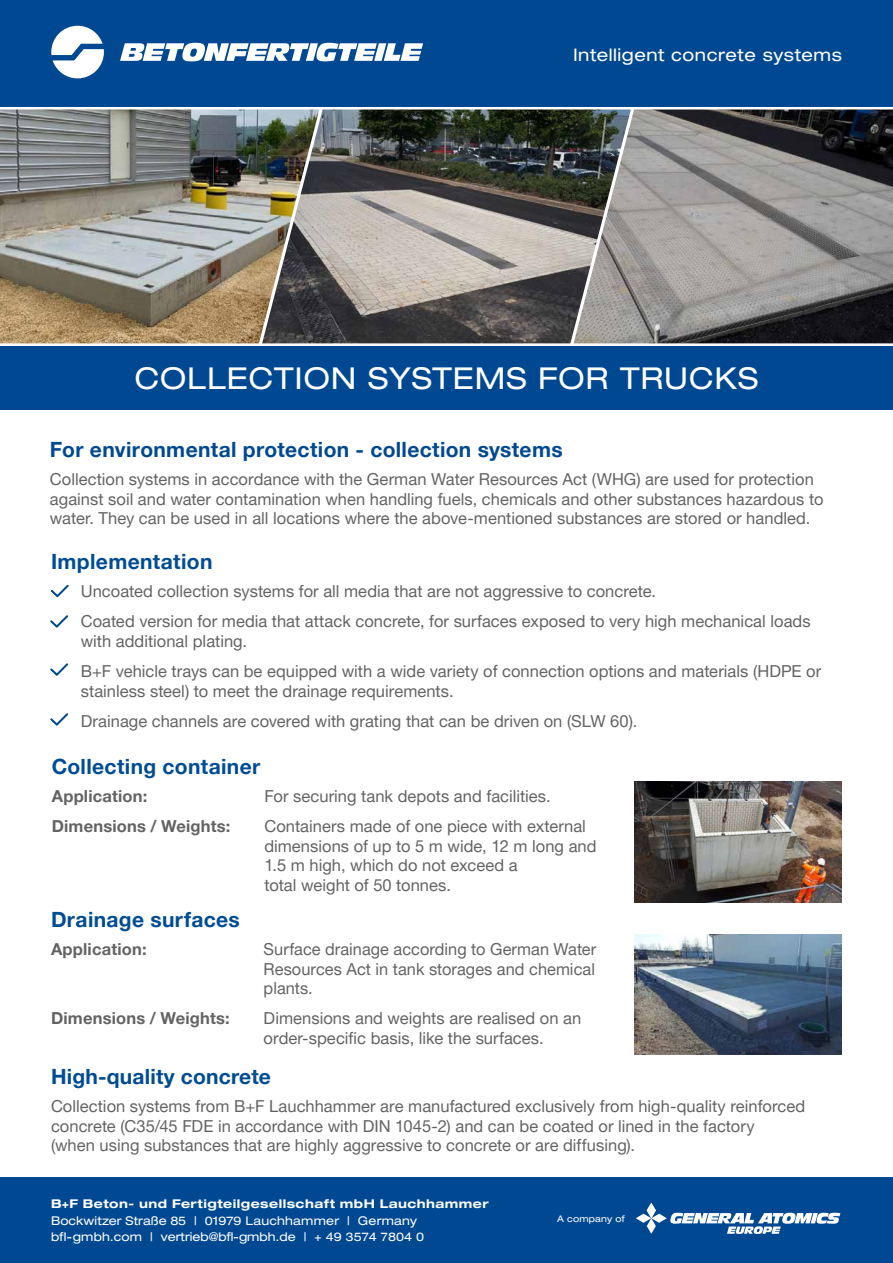
<style>
.page{position:relative;width:893px;height:1263px;background:#fff}
.page>*{position:absolute;margin:0;border:0;box-sizing:border-box;transform-origin:0 0}
.t1{font:expanded 30px "Helvetica Neue LT Pro";letter-spacing:.03em;color:#fff}
.t2{font:700 21px "Helvetica Neue LT Pro";letter-spacing:.015em;color:#004c94}
.t3{font:700 21px "Helvetica Neue LT Pro";letter-spacing:.015em;color:#004992}
.t4{font:expanded 17.25px "Helvetica Neue LT Pro";letter-spacing:.03em;color:#fff}
.t5{font:16.5px/19.5px "Helvetica Neue LT Pro";letter-spacing:.005em;color:#636363}
.t6{font:700 16.5px "Helvetica Neue LT Pro";letter-spacing:.01em;color:#636363}
.t7{font:expanded 12px/16.5px "Helvetica Neue LT Pro";color:#fff}
.t8{font:700 expanded 12px "Helvetica Neue LT Pro";letter-spacing:.04em;color:#fff}
.t9{font:expanded 9px "Helvetica Neue LT Pro";letter-spacing:.025em;color:#fff}
</style>
<div class="page">
<div style="left:0;top:0;width:893px;height:106px;background:#004992"></div>
<div style="left:0;top:1178px;width:893px;height:85px;background:#004992"></div>
<div style="left:0;top:347px;width:893px;height:63px;background:#004992"></div>
<svg style="left:120px;top:43px;width:303px;height:18px"></svg>
<svg style="left:51px;top:26px;width:53px;height:52px"></svg>
<svg style="left:636px;top:1203px;width:204px;height:31px"></svg>
<img style="left:631px;top:109px;width:262px;height:234px">
<img style="left:319px;top:109px;width:312px;height:234px">
<img style="left:0;top:109px;width:319px;height:234px">
<svg style="left:51px;top:585px;width:17px;height:12px"></svg>
<svg style="left:51px;top:615px;width:17px;height:12px"></svg>
<svg style="left:51px;top:663px;width:17px;height:12px"></svg>
<svg style="left:51px;top:713px;width:17px;height:12px"></svg>
<img style="left:634px;top:781px;width:208px;height:121px">
<img style="left:634px;top:934px;width:208px;height:120px">
<p class="t4" style="left:573px;top:44px;width:270px">Intelligent concrete systems</p>
<h1 class="t1" style="left:135px;top:359px;width:625px">COLLECTION SYSTEMS FOR TRUCKS</h1>
<p class="t3" style="left:50px;top:437px;width:514px">For environmental protection - collection systems</p>
<p class="t5" style="left:50px;top:469px;width:775px">Collection systems in accordance with the German Water Resources Act (WHG) are used for protection against soil and water contamination when handling fuels, chemicals and other substances hazardous to water. They can be used in all locations where the above-mentioned substances are stored or handled.</p>
<p class="t2" style="left:51px;top:549px;width:163px">Implementation</p>
<p class="t5" style="left:81px;top:576px;width:731px;line-height:30.2px">Uncoated collection systems for all media that are not aggressive to concrete.<br>Coated version for media that attack concrete, for surfaces exposed to very high mechanical loads</p>
<p class="t5" style="left:81px;top:625px;width:742px;line-height:30.2px">with additional plating.<br>B+F vehicle trays can be equipped with a wide variety of connection options and materials (HDPE or</p>
<p class="t5" style="left:81px;top:675px;width:558px;line-height:30.2px">stainless steel) to meet the drainage requirements.<br>Drainage channels are covered with grating that can be driven on (SLW 60).</p>
<p class="t2" style="left:52px;top:753px;width:210px">Collecting container</p>
<p class="t6" style="left:52px;top:786px;width:97px">Application:</p>
<p class="t5" style="left:264px;top:786px;width:288px">For securing tank depots and facilities.</p>
<p class="t6" style="left:52px;top:816px;width:180px">Dimensions / Weights:</p>
<p class="t5" style="left:264px;top:816px;width:334px">Containers made of one piece with external dimensions of up to 5 m wide, 12 m long and 1.5 m high, which do not exceed a<br>total weight of 50 tonnes.</p>
<p class="t2" style="left:51px;top:907px;width:190px">Drainage surfaces</p>
<p class="t6" style="left:51px;top:939px;width:97px">Application:</p>
<p class="t5" style="left:264px;top:939px;width:334px;text-align:justify">Surface drainage according to German Water Resources Act in tank storages and chemical plants.</p>
<p class="t6" style="left:51px;top:1008px;width:180px">Dimensions / Weights:</p>
<p class="t5" style="left:264px;top:1008px;width:319px">Dimensions and weights are realised on an order-specific basis, like the surfaces.</p>
<p class="t2" style="left:51px;top:1064px;width:221px">High-quality concrete</p>
<p class="t5" style="left:51px;top:1096px;width:756px">Collection systems from B+F Lauchhammer are manufactured exclusively from high-quality reinforced concrete (C35/45 FDE in accordance with DIN 1045-2) and can be coated or lined in the factory<br>(when using substances that are highly aggressive to concrete or are diffusing).</p>
<p class="t8" style="left:51px;top:1196px;width:439px">B+F Beton- und Fertigteilgesellschaft mbH Lauchhammer</p>
<p class="t7" style="left:51px;top:1212px;width:375px">Bockwitzer Straße 85 | 01979 Lauchhammer | Germany bfl-gmbh.com | vertrieb@bfl-gmbh.de | + 49 3574 7804 0</p>
<p class="t9" style="left:557px;top:1213px;width:69px">A company of</p>
</div>
